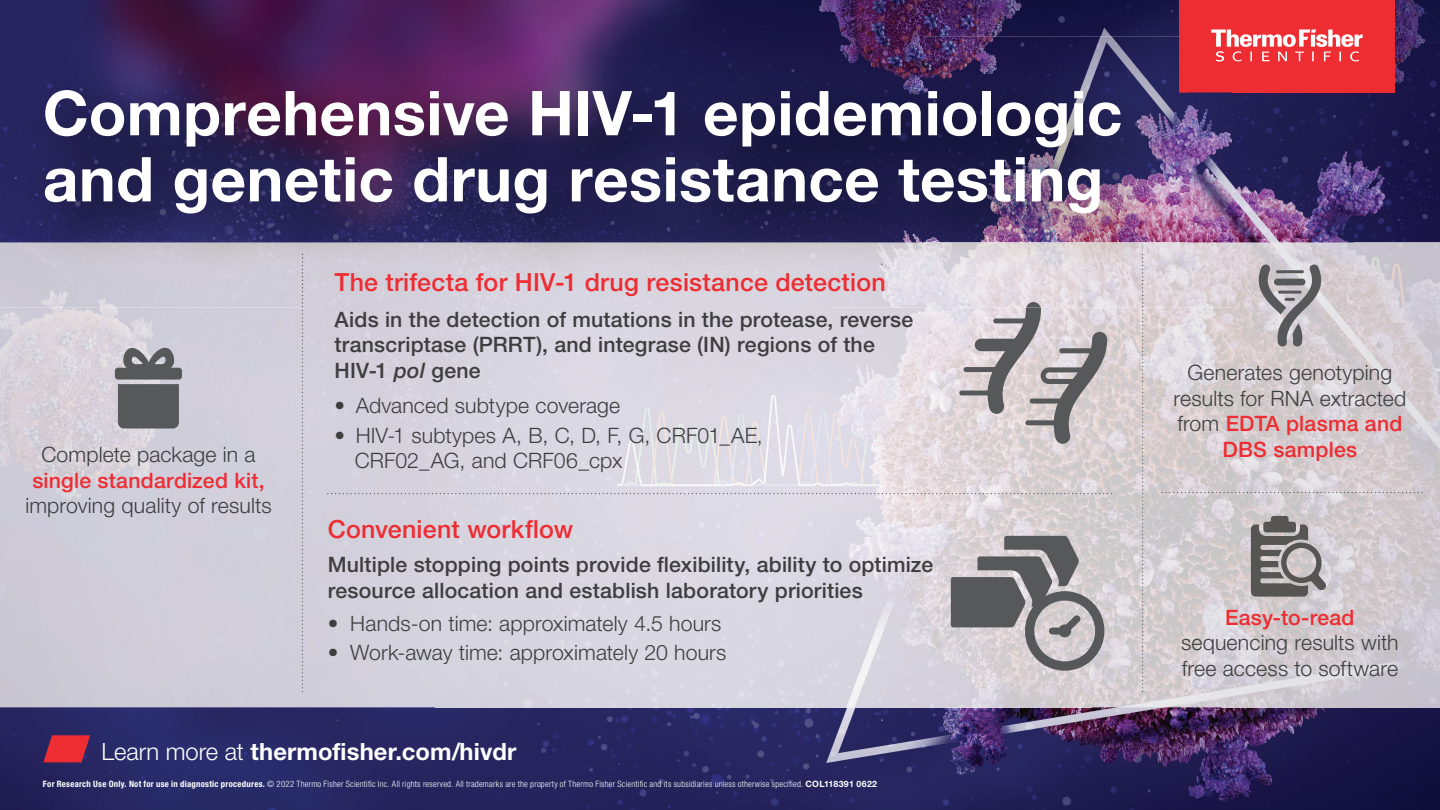
<style>
.page{position:relative;width:1440px;height:810px;background:#fff}
.page>*{position:absolute;margin:0;border:0;box-sizing:border-box;transform-origin:0 0}
.t1{font:700 61.88px/66.1px "Helvetica Neue LTW1 G";letter-spacing:.005em;color:#fff}
.t2{font:500 25px "Helvetica Neue LTW1 G";letter-spacing:.01em;color:#ee2d33}
.t3{font:700 23.75px "Helvetica Neue LTW1 G";letter-spacing:.005em;color:#fff}
.t4{font:300 21.25px/25.5px "Helvetica Neue LTW1 G";letter-spacing:.005em;color:#3e3e3f}
.t5{font:500 21.25px/25.5px "Helvetica Neue LTW1 G";letter-spacing:.01em;color:#3e3e3f}
.t6{font:500 21.25px "Helvetica Neue LTW1 G";letter-spacing:.01em;color:#ee2d33}
.t7{font:300 condensed 8.75px "Helvetica Neue LTW1 G";letter-spacing:.025em;color:#fff}
.s1{font-style:italic}
.s2{font-weight:500;color:#ee2d33}
.s3{font-weight:300}
.s4{font-weight:700}
.s5{font-weight:700;font-stretch:normal}
</style>
<div class="page">
<img style="left:0;top:0;width:1440px;height:42px">
<img style="left:1353px;top:42px;width:87px;height:200px">
<img style="left:1188px;top:92px;width:165px;height:150px">
<img style="left:0;top:707px;width:1440px;height:103px">
<img style="left:0;top:308px;width:43px;height:399px">
<img style="left:1222px;top:242px;width:218px;height:465px">
<img style="left:43px;top:308px;width:1179px;height:399px">
<div style="left:1179px;top:0;width:216px;height:92px;background:#ee2d33"></div>
<svg style="left:115px;top:348px;width:67px;height:81px"></svg>
<svg style="left:43px;top:735px;width:47px;height:27px"></svg>
<svg style="left:302px;top:308px;width:1px;height:384px"></svg>
<svg style="left:1142px;top:308px;width:1px;height:384px"></svg>
<svg style="left:1162px;top:492px;width:261px;height:1px"></svg>
<img style="left:0;top:36px;width:1188px;height:206px">
<img style="left:0;top:242px;width:1231px;height:66px">
<img style="left:1179px;top:36px;width:43px;height:56px">
<svg style="left:1211px;top:30px;width:152px;height:31px"></svg>
<img style="left:302px;top:254px;width:1px;height:53px">
<img style="left:1142px;top:254px;width:1px;height:53px">
<svg style="left:328px;top:264px;width:785px;height:457px"></svg>
<svg style="left:1255px;top:265px;width:70px;height:82px"></svg>
<svg style="left:1251px;top:516px;width:75px;height:81px"></svg>
<h1 class="t1" style="left:43px;top:80px;width:1081px">Comprehensive HIV-1 epidemiologic and genetic drug resistance testing</h1>
<p class="t2" style="left:335px;top:268px;width:553px">The trifecta for HIV-1 drug resistance detection</p>
<p class="t5" style="left:335px;top:307px;width:580px">Aids in the detection of mutations in the protease, reverse transcriptase (PRRT), and integrase (IN) regions of the<br>HIV-1 <span class="s1">pol</span> gene</p>
<p class="t4" style="left:335px;top:393px;width:287px">• Advanced subtype coverage</p>
<p class="t4" style="left:355px;top:422px;width:410px;text-indent:-20px">• HIV-1 subtypes A, B, C, D, F, G, CRF01_AE,<br>CRF02_AG, and CRF06_cpx</p>
<p class="t4" style="left:1174px;top:360px;width:234px;text-align:center">Generates genotyping results for RNA extracted from <span class="s2">EDTA plasma and</span></p>
<p class="t4" style="left:41px;top:442px;width:216px">Complete package in a</p>
<p class="t6" style="left:1223px;top:436px;width:136px">DBS samples</p>
<p class="t6" style="left:32px;top:467px;width:234px">single standardized kit,</p>
<p class="t4" style="left:25px;top:493px;width:248px">improving quality of results</p>
<p class="t2" style="left:328px;top:514px;width:247px">Convenient workflow</p>
<p class="t5" style="left:328px;top:552px;width:607px">Multiple stopping points provide flexibility, ability to optimize resource allocation and establish laboratory priorities</p>
<p class="t4" style="left:328px;top:610px;width:395px">• Hands-on time: approximately 4.5 hours</p>
<p class="t4" style="left:328px;top:640px;width:400px">• Work-away time: approximately 20 hours</p>
<p class="t3" style="left:101px;top:737px;width:417px"><span class="s3">Learn more at</span> thermofisher.com/hivdr</p>
<p class="t7" style="left:43px;top:778px;width:836px"><span class="s4">For Research Use Only. Not for use in diagnostic procedures.</span> © 2022 Thermo Fisher Scientific Inc. All rights reserved. All trademarks are the property of Thermo Fisher Scientific and its subsidiaries unless otherwise specified. <span class="s5">COL118391 0622</span></p>
<p class="t6" style="left:1225px;top:604px;width:131px">Easy-to-read</p>
<p class="t4" style="left:1181px;top:630px;width:219px">sequencing results with free access to software</p>
</div>
